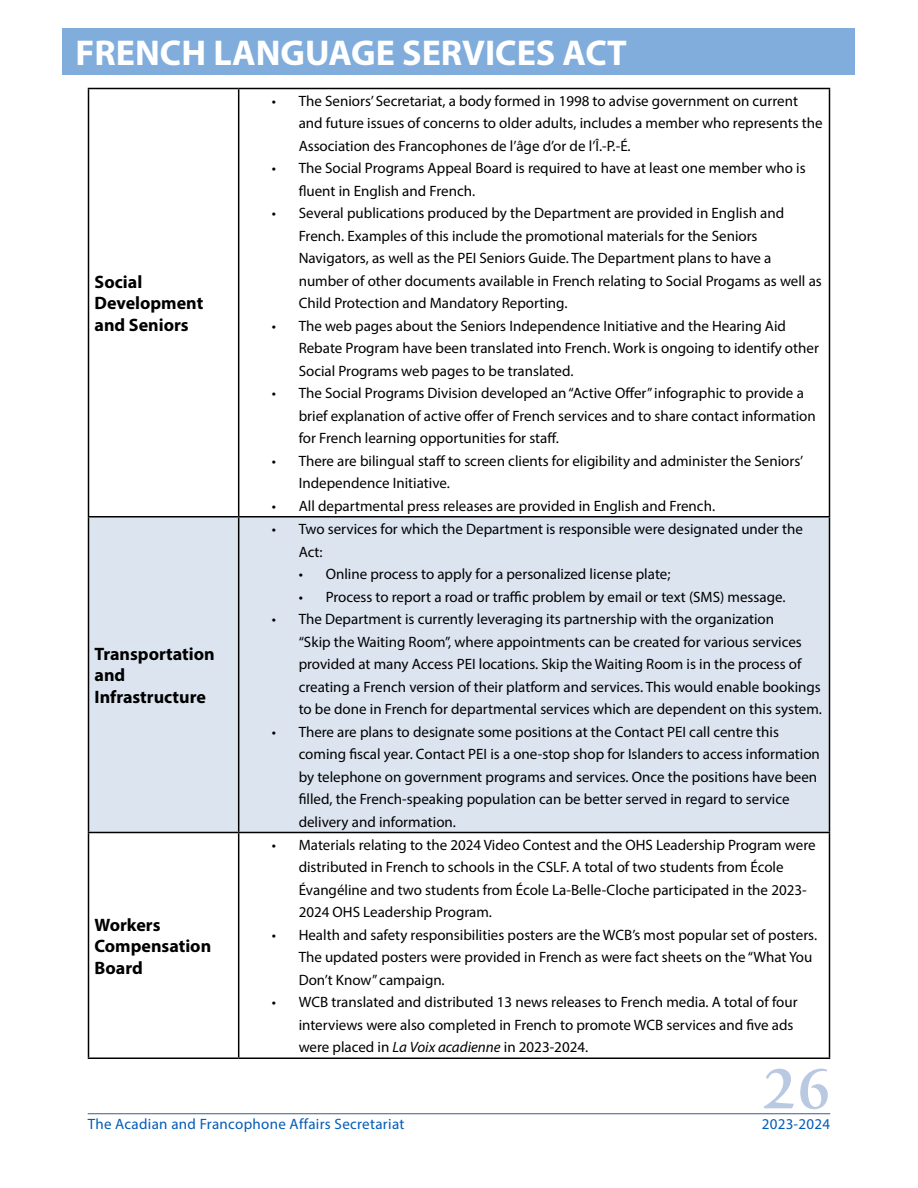
<style>
.page{position:relative;width:918px;height:1188px;background:#fff}
.page>*{position:absolute;margin:0;border:0;box-sizing:border-box;transform-origin:0 0}
.t1{font:700 61.5px "Giovanni Std";color:#b9c9e2}
.t2{font:700 36px "Myriad Pro";color:#fff}
.t3{font:700 18px/21.6px "Myriad Pro";color:#000}
.t4{font:15px/22.5px "Myriad Pro";color:#000}
.t5{font:15px "Myriad Pro";letter-spacing:.02em;color:#005cb9}
.s1{font-style:italic}
</style>
<div class="page">
<hr style="left:88px;top:1113px;width:742px;height:1px;background:#365f91">
<div style="left:63px;top:28px;width:792px;height:47px;background:#80addc"></div>
<div style="left:89px;top:518px;width:740px;height:314px;background:#dce4f0"></div>
<hr style="left:88px;top:88px;width:151px;height:1px;background:#000">
<hr style="left:88px;top:89px;width:1px;height:427px;background:#000">
<hr style="left:239px;top:88px;width:591px;height:1px;background:#000">
<hr style="left:238px;top:89px;width:1px;height:427px;background:#000">
<hr style="left:829px;top:89px;width:1px;height:427px;background:#000">
<hr style="left:88px;top:516px;width:151px;height:2px;background:#000">
<hr style="left:88px;top:518px;width:1px;height:314px;background:#000">
<hr style="left:239px;top:516px;width:591px;height:2px;background:#000">
<hr style="left:238px;top:518px;width:1px;height:314px;background:#000">
<hr style="left:829px;top:518px;width:1px;height:314px;background:#000">
<hr style="left:88px;top:832px;width:151px;height:1px;background:#000">
<hr style="left:88px;top:833px;width:1px;height:225px;background:#000">
<hr style="left:239px;top:832px;width:591px;height:1px;background:#000">
<hr style="left:238px;top:833px;width:1px;height:225px;background:#000">
<hr style="left:829px;top:833px;width:1px;height:225px;background:#000">
<hr style="left:88px;top:1058px;width:151px;height:1px;background:#000">
<hr style="left:239px;top:1058px;width:591px;height:1px;background:#000">
<h2 class="t2" style="left:76px;top:29px;width:553px">FRENCH LANGUAGE SERVICES ACT</h2>
<p class="t3" style="left:94px;top:270px;width:110px">Social<br>Development and Seniors</p>
<p class="t3" style="left:94px;top:642px;width:122px">Transportation and<br>Infrastructure</p>
<p class="t3" style="left:94px;top:913px;width:118px">Workers<br>Compensation<br>Board</p>
<p class="t4" style="left:299px;top:89px;width:525px;text-indent:-27px">• The Seniors’ Secretariat, a body formed in 1998 to advise government on current and future issues of concerns to older adults, includes a member who represents the<br>Association des Francophones de l’âge d’or de l’Î.-P.-É.</p>
<p class="t4" style="left:299px;top:157px;width:509px;text-indent:-27px">• The Social Programs Appeal Board is required to have at least one member who is fluent in English and French.</p>
<p class="t4" style="left:299px;top:202px;width:525px;text-indent:-27px">• Several publications produced by the Department are provided in English and French. Examples of this include the promotional materials for the Seniors Navigators, as well as the PEI Seniors Guide. The Department plans to have a number of other documents available in French relating to Social Progams as well as Child Protection and Mandatory Reporting.</p>
<p class="t4" style="left:299px;top:314px;width:522px;text-indent:-27px">• The web pages about the Seniors Independence Initiative and the Hearing Aid<br>Rebate Program have been translated into French. Work is ongoing to identify other<br>Social Programs web pages to be translated.</p>
<p class="t4" style="left:299px;top:382px;width:519px;text-indent:-27px">• The Social Programs Division developed an “Active Offer” infographic to provide a brief explanation of active offer of French services and to share contact information for French learning opportunities for staff.</p>
<p class="t4" style="left:299px;top:449px;width:506px;text-indent:-27px">• There are bilingual staff to screen clients for eligibility and administer the Seniors’<br>Independence Initiative.</p>
<p class="t4" style="left:272px;top:494px;width:445px">• All departmental press releases are provided in English and French.</p>
<p class="t4" style="left:299px;top:517px;width:506px;text-indent:-27px">• Two services for which the Department is responsible were designated under the<br>Act:</p>
<p class="t4" style="left:299px;top:562px;width:373px">• Online process to apply for a personalized license plate;</p>
<p class="t4" style="left:299px;top:585px;width:488px">• Process to report a road or traffic problem by email or text (SMS) message.</p>
<p class="t4" style="left:299px;top:607px;width:525px;text-indent:-27px">• The Department is currently leveraging its partnership with the organization<br>“Skip the Waiting Room”, where appointments can be created for various services provided at many Access PEI locations. Skip the Waiting Room is in the process of creating a French version of their platform and services. This would enable bookings to be done in French for departmental services which are dependent on this system.</p>
<p class="t4" style="left:299px;top:720px;width:523px;text-indent:-27px">• There are plans to designate some positions at the Contact PEI call centre this coming fiscal year. Contact PEI is a one-stop shop for Islanders to access information by telephone on government programs and services. Once the positions have been filled, the French-speaking population can be better served in regard to service delivery and information.</p>
<p class="t4" style="left:299px;top:833px;width:518px;text-indent:-27px">• Materials relating to the 2024 Video Contest and the OHS Leadership Program were distributed in French to schools in the CSLF. A total of two students from École Évangéline and two students from École La-Belle-Cloche participated in the 2023- 2024 OHS Leadership Program.</p>
<p class="t4" style="left:299px;top:923px;width:520px;text-indent:-27px">• Health and safety responsibilities posters are the WCB’s most popular set of posters.<br>The updated posters were provided in French as were fact sheets on the “What You<br>Don’t Know” campaign.</p>
<p class="t4" style="left:299px;top:991px;width:501px;text-indent:-27px">• WCB translated and distributed 13 news releases to French media. A total of four interviews were also completed in French to promote WCB services and five ads were placed in <span class="s1">La Voix acadienne</span> in 2023-2024.</p>
<h1 class="t1" style="left:762px;top:1052px;width:70px">26</h1>
<p class="t5" style="left:88px;top:1115px;width:318px">The Acadian and Francophone Affairs Secretariat</p>
<p class="t5" style="left:762px;top:1115px;width:70px">2023-2024</p>
</div>
